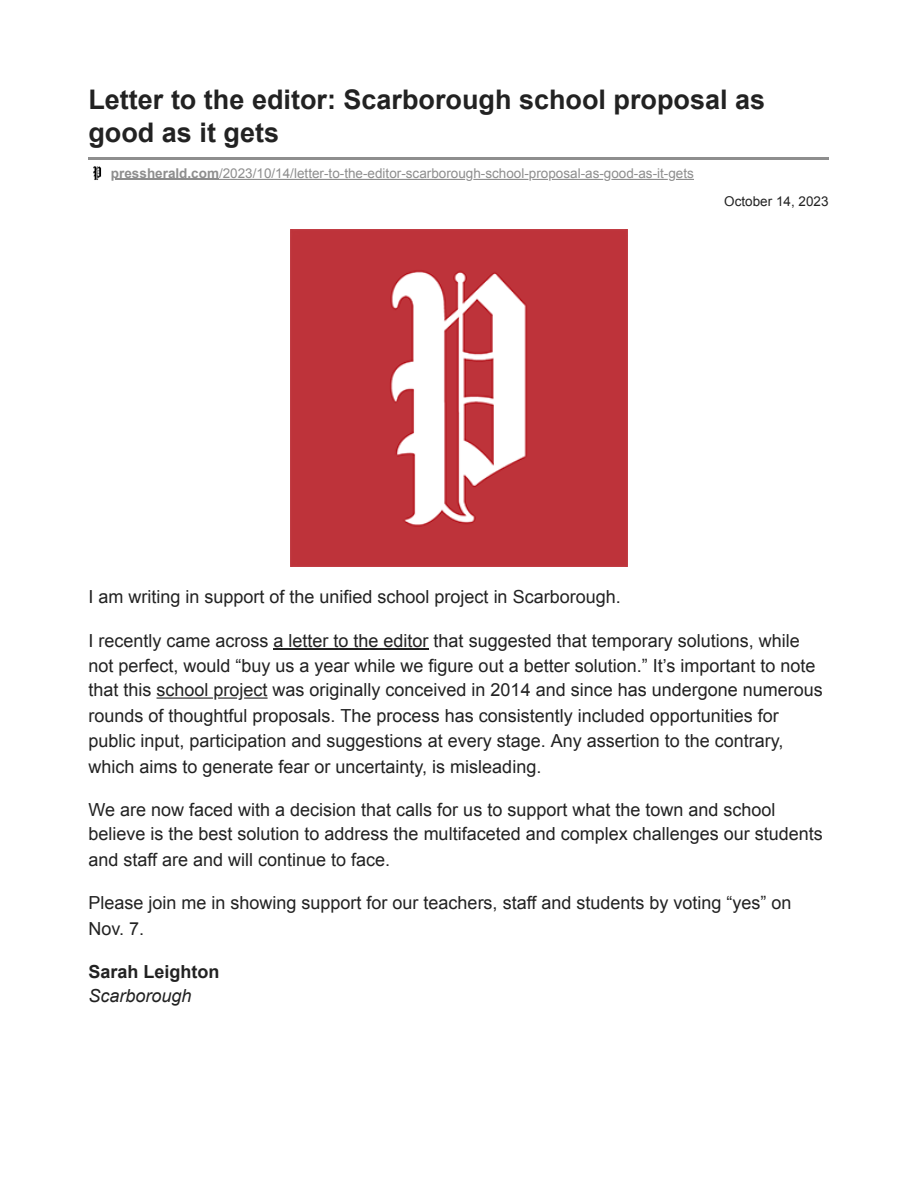
<style>
.page{position:relative;width:918px;height:1188px;background:#fff}
.page>*{position:absolute;margin:0;border:0;box-sizing:border-box;transform-origin:0 0}
.t1{font:700 27px/32.5px "Arial";color:#222}
.t2{font:18px/25.2px "Arial";color:#222}
.t3{font:700 18px/24.8px "Arial";color:#222}
.t4{font:13.5px "Arial";color:#8e8e8e}
.t5{font:13.5px "Arial";color:#222}
.s1{font-weight:700}
.s2{font-weight:400;font-style:italic}
</style>
<div class="page">
<hr style="left:89px;top:158px;width:740px;height:2px;background:#8e8e8e">
<img style="left:93px;top:166px;width:9px;height:14px">
<hr style="left:115px;top:179px;width:104px;height:1px;background:#8e8e8e">
<svg style="left:676px;top:179px;width:18px;height:1px"></svg>
<hr style="left:611px;top:179px;width:57px;height:1px;background:#8e8e8e">
<hr style="left:552px;top:179px;width:51px;height:1px;background:#8e8e8e">
<svg style="left:532px;top:179px;width:16px;height:1px"></svg>
<hr style="left:473px;top:179px;width:55px;height:1px;background:#8e8e8e">
<hr style="left:219px;top:179px;width:246px;height:1px;background:#8e8e8e">
<img style="left:290px;top:230px;width:338px;height:337px">
<hr style="left:274px;top:648px;width:155px;height:1px;background:#222">
<svg style="left:244px;top:698px;width:24px;height:1px"></svg>
<svg style="left:218px;top:698px;width:19px;height:1px"></svg>
<hr style="left:157px;top:698px;width:56px;height:1px;background:#222">
<p class="t1" style="left:88px;top:84px;width:678px">Letter to the editor: Scarborough school proposal as good as it gets</p>
<p class="t4" style="left:111px;top:164px;width:584px"><span class="s1">pressherald.com</span>/2023/10/14/letter-to-the-editor-scarborough-school-proposal-as-good-as-it-gets</p>
<p class="t5" style="left:724px;top:192px;width:106px">October 14, 2023</p>
<p class="t2" style="left:88px;top:584px;width:534px">I am writing in support of the unified school project in Scarborough.</p>
<p class="t2" style="left:88px;top:628px;width:736px">I recently came across a letter to the editor that suggested that temporary solutions, while not perfect, would “buy us a year while we figure out a better solution.” It’s important to note that this school project was originally conceived in 2014 and since has undergone numerous rounds of thoughtful proposals. The process has consistently included opportunities for public input, participation and suggestions at every stage. Any assertion to the contrary, which aims to generate fear or uncertainty, is misleading.</p>
<p class="t2" style="left:88px;top:797px;width:736px">We are now faced with a decision that calls for us to support what the town and school believe is the best solution to address the multifaceted and complex challenges our students and staff are and will continue to face.</p>
<p class="t2" style="left:88px;top:890px;width:705px;line-height:25.8px">Please join me in showing support for our teachers, staff and students by voting “yes” on<br>Nov. 7.</p>
<p class="t3" style="left:88px;top:959px;width:133px">Sarah Leighton<br><span class="s2">Scarborough</span></p>
</div>
